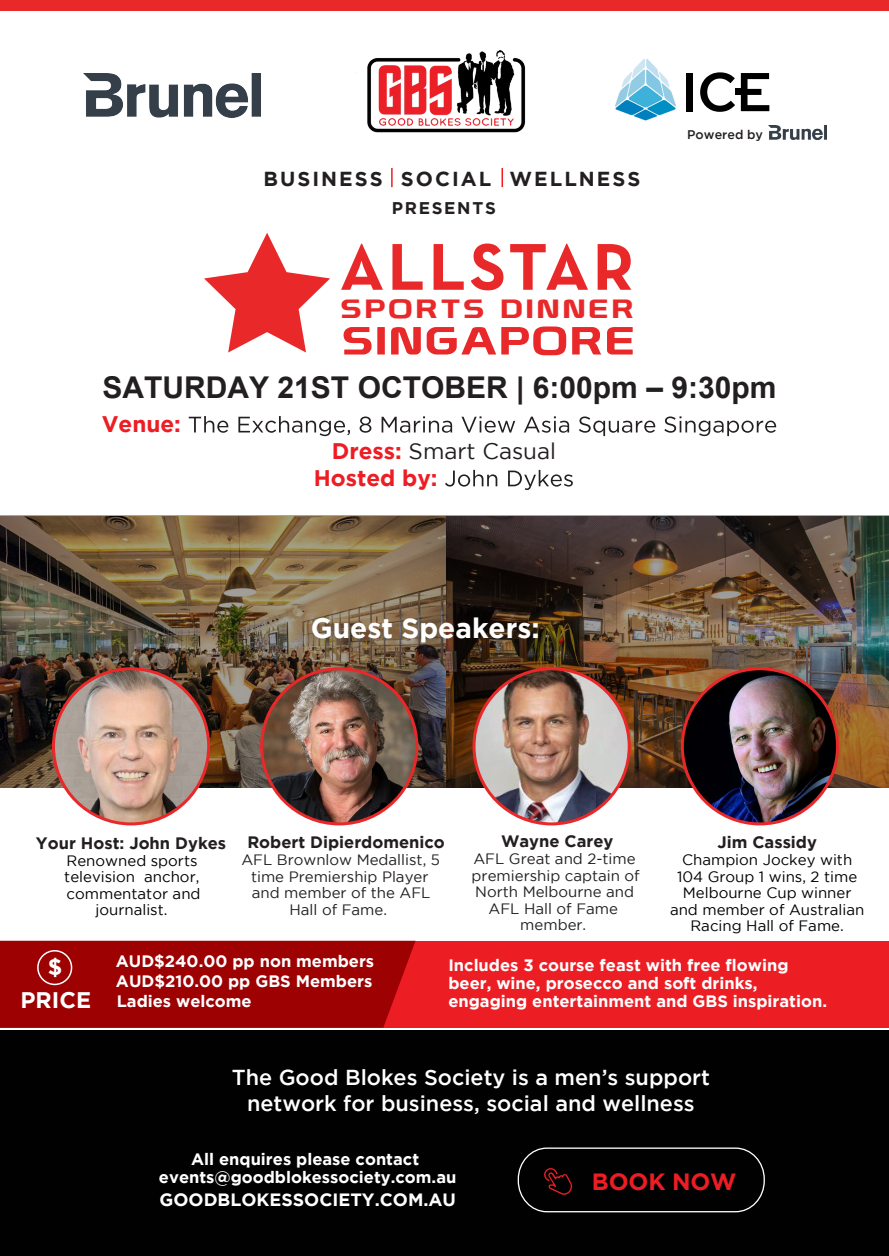
<style>
.page{position:relative;width:889px;height:1256px;background:#fff}
.page>*{position:absolute;margin:0;border:0;box-sizing:border-box;transform-origin:0 0}
.t1{font:67.2px "Neutra Text TF Bold Alt";letter-spacing:.05em;color:#e9282a}
.t2{font:38.25px "Prototype";letter-spacing:.035em;color:#e9282a;scale:1.35 1}
.t3{font:700 30px "Arial";color:#231f20}
.t4{font:700 27.9px "Gotham";color:#fff}
.t5{font:25.8px "Prototype";letter-spacing:.085em;color:#e9282a;scale:1.35 1}
.t6{font:700 23.4px "Gotham";letter-spacing:-.005em;color:#ed1d24}
.t7{font:700 22.5px/26.8px "Gotham";color:#ed1d24}
.t8{font:700 22.5px "Gotham";color:#fff}
.t9{font:500 21.6px/26px "Gotham";color:#fff;text-align:center}
.t10{font:700 20.25px "Gotham";letter-spacing:.1em;color:#231f20}
.t11{font:700 17.85px "Gotham";color:#fff}
.t12{font:700 16.95px "Gotham";letter-spacing:.1em;color:#231f20}
.t13{font:700 16.5px/19.8px "Gotham";color:#fff;text-align:justify}
.t14{font:700 16.5px "Gotham";color:#231f20}
.t15{font:15px/16.5px "Gotham";color:#000;text-align:center}
.t16{font:15px/16.5px "Gotham";color:#231f20;text-align:center}
.t17{font:500 12.6px "Gotham";color:#231f20}
.s1{font-weight:400;color:#231f20}
</style>
<div class="page">
<div style="left:0;top:1030px;width:888px;height:225px;background:#010101"></div>
<div style="left:0;top:940px;width:888px;height:87px;background:#ed1d24"></div>
<div style="left:0;top:940px;width:415px;height:87px;background:#9d0102"></div>
<div style="left:0;top:0;width:888px;height:11px;background:#e9282a"></div>
<svg style="left:391px;top:168px;width:1px;height:19px"></svg>
<svg style="left:501px;top:168px;width:2px;height:19px"></svg>
<svg style="left:189px;top:416px;width:587px;height:20px"></svg>
<svg style="left:445px;top:470px;width:127px;height:20px"></svg>
<svg style="left:544px;top:1168px;width:29px;height:26px"></svg>
<div style="left:517px;top:1147px;width:247px;height:65px;border:1px solid #fff;border-radius:30px"></div>
<img style="left:0;top:515px;width:888px;height:272px">
<img style="left:356px;top:50px;width:170px;height:83px">
<img style="left:53px;top:668px;width:156px;height:156px">
<div style="left:52px;top:667px;width:158px;height:158px;border:3px solid #e9282a;border-radius:50%"></div>
<img style="left:261px;top:668px;width:156px;height:156px">
<div style="left:260px;top:667px;width:158px;height:158px;border:3px solid #e9282a;border-radius:50%"></div>
<img style="left:474px;top:668px;width:155px;height:156px">
<div style="left:472px;top:667px;width:158px;height:158px;border:3px solid #e9282a;border-radius:50%"></div>
<img style="left:682px;top:668px;width:155px;height:156px">
<div style="left:680px;top:667px;width:158px;height:158px;border:3px solid #e9282a;border-radius:50%"></div>
<div style="left:37px;top:950px;width:35px;height:35px;border:2px solid #fff;border-radius:50%"></div>
<svg style="left:204px;top:233px;width:126px;height:119px"></svg>
<img style="left:83px;top:73px;width:178px;height:45px">
<img style="left:768px;top:125px;width:58px;height:15px">
<img style="left:615px;top:59px;width:61px;height:62px">
<div style="left:686px;top:73px;width:6px;height:38px;background:#000"></div>
<svg style="left:700px;top:72px;width:34px;height:40px"></svg>
<svg style="left:740px;top:73px;width:29px;height:38px"></svg>
<div style="left:734px;top:89px;width:12px;height:6px;background:#000"></div>
<p class="t10" style="left:263px;top:167px;width:378px">BUSINESS SOCIAL WELLNESS</p>
<p class="t12" style="left:392px;top:198px;width:105px">PRESENTS</p>
<h1 class="t1" style="left:339px;top:225px;width:296px">ALLSTAR</h1>
<h3 class="t5" style="left:340px;top:293px;width:219px">SPORTS DINNER</h3>
<h2 class="t2" style="left:341px;top:318px;width:218px">SINGAPORE</h2>
<p class="t17" style="left:687px;top:127px;width:77px">Powered by</p>
<h3 class="t3" style="left:102px;top:367px;width:675px">SATURDAY 21ST OCTOBER | 6:00pm – 9:30pm</h3>
<h3 class="t7" style="left:102px;top:410px;width:81px">Venue:</h3>
<h3 class="t7" style="left:313px;top:437px;width:244px;text-indent:18px">Dress: <span class="s1">Smart Casual<br></span>Hosted by:</h3>
<h3 class="t4" style="left:311px;top:611px;width:230px">Guest Speakers:</h3>
<p class="t14" style="left:36px;top:833px;width:192px">Your Host: John Dykes</p>
<p class="t15" style="left:64px;top:851px;width:138px">Renowned sports television anchor, commentator and journalist.</p>
<p class="t14" style="left:247px;top:832px;width:199px">Robert Dipierdomenico</p>
<p class="t16" style="left:241px;top:851px;width:200px">AFL Brownlow Medallist, 5 time Premiership Player and member of the AFL<br>Hall of Fame.</p>
<p class="t14" style="left:501px;top:832px;width:114px">Wayne Carey</p>
<p class="t16" style="left:471px;top:850px;width:170px">AFL Great and 2-time premiership captain of<br>North Melbourne and<br>AFL Hall of Fame member.</p>
<p class="t14" style="left:717px;top:832px;width:101px">Jim Cassidy</p>
<p class="t15" style="left:669px;top:851px;width:196px">Champion Jockey with<br>104 Group 1 wins, 2 time<br>Melbourne Cup winner and member of Australian<br>Racing Hall of Fame.</p>
<p class="t13" style="left:116px;top:951px;width:260px">AUD$240.00 pp non members AUD$210.00 pp GBS Members Ladies welcome</p>
<h3 class="t8" style="left:48px;top:954px;width:16px">$</h3>
<p class="t13" style="left:448px;top:955px;width:341px;line-height:18px">Includes 3 course feast with free flowing beer, wine, prosecco and soft drinks,</p>
<h3 class="t8" style="left:20px;top:986px;width:72px">PRICE</h3>
<p class="t13" style="left:448px;top:990px;width:380px">engaging entertainment and GBS inspiration.</p>
<h3 class="t9" style="left:231px;top:1064px;width:479px">The Good Blokes Society is a men’s support network for business, social and wellness</h3>
<p class="t13" style="left:159px;top:1149px;width:299px;line-height:18px;text-align:center">All enquires please contact events@goodblokessociety.com.au</p>
<p class="t11" style="left:159px;top:1189px;width:298px">GOODBLOKESSOCIETY.COM.AU</p>
<h3 class="t6" style="left:591px;top:1168px;width:146px">BOOK NOW</h3>
</div>
